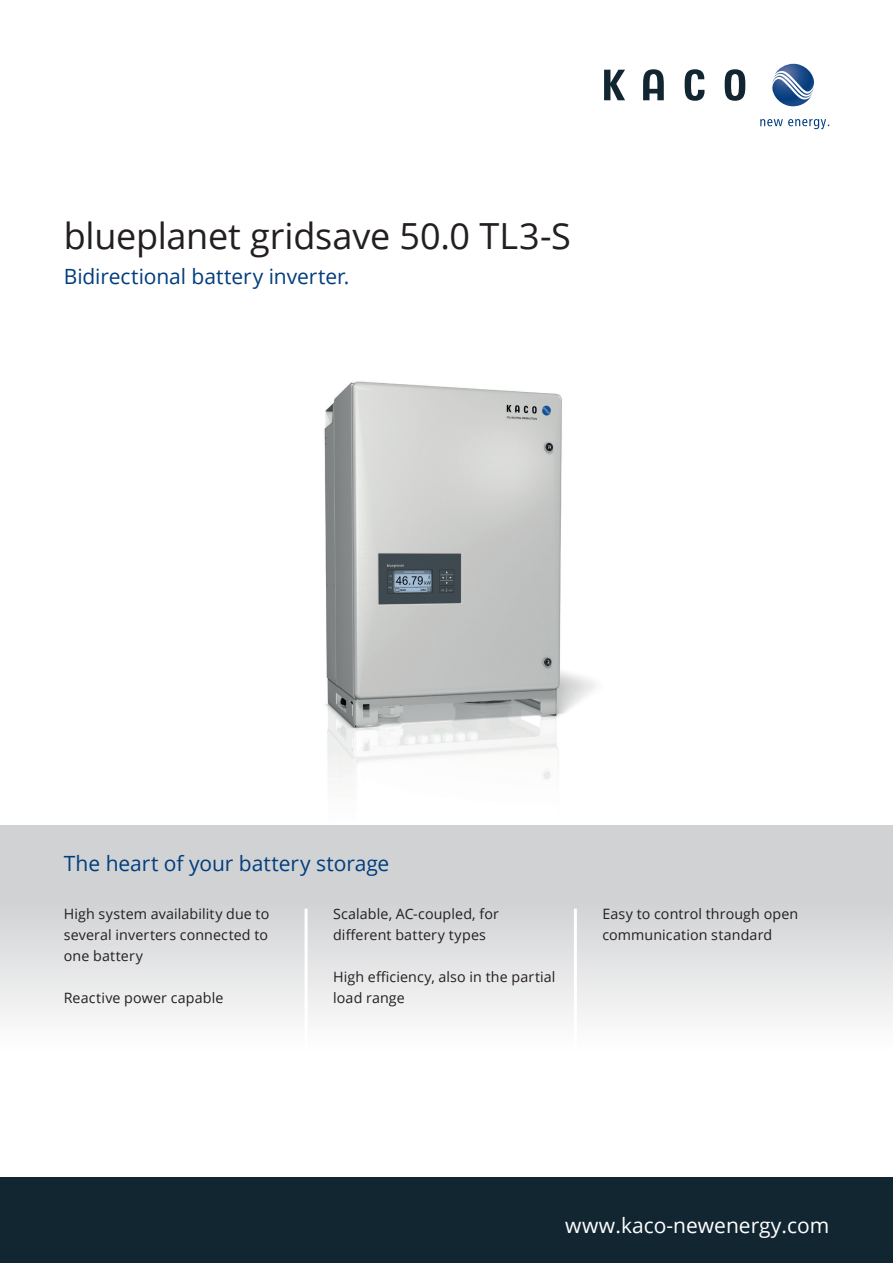
<style>
.page{position:relative;width:893px;height:1263px;background:#fff}
.page>*{position:absolute;margin:0;border:0;box-sizing:border-box;transform-origin:0 0}
.t1{font:36px "Open Sans";letter-spacing:-.005em;color:#231f20}
.t2{font:21px "Open Sans";letter-spacing:-.005em;color:#013d7d}
.t3{font:21px "Open Sans";color:#fff}
.t4{font:14.25px/21px "Open Sans";letter-spacing:.01em;color:#231f20}
</style>
<div class="page">
<img style="left:324px;top:381px;width:272px;height:402px">
<svg style="left:604px;top:69px;width:141px;height:32px"></svg>
<svg style="left:772px;top:64px;width:42px;height:43px"></svg>
<svg style="left:760px;top:119px;width:69px;height:10px"></svg>
<div style="left:0;top:1178px;width:893px;height:85px;background:#122632"></div>
<div style="left:0;top:825px;width:893px;height:353px;background:linear-gradient(to bottom,#cbcccf,#fff)"></div>
<hr style="left:305px;top:909px;width:3px;height:203px;background:#fff">
<hr style="left:574px;top:909px;width:3px;height:203px;background:#fff">
<h1 class="t1" style="left:64px;top:211px;width:508px">blueplanet gridsave 50.0 TL3-S</h1>
<h2 class="t2" style="left:64px;top:262px;width:287px">Bidirectional battery inverter.</h2>
<h2 class="t2" style="left:64px;top:849px;width:327px">The heart of your battery storage</h2>
<p class="t4" style="left:64px;top:903px;width:207px;text-align:justify">High system availability due to several inverters connected to one battery</p>
<p class="t4" style="left:64px;top:987px;width:161px">Reactive power capable</p>
<p class="t4" style="left:333px;top:903px;width:167px">Scalable, AC-coupled, for different battery types</p>
<p class="t4" style="left:333px;top:966px;width:224px">High efficiency, also in the partial load range</p>
<p class="t4" style="left:602px;top:903px;width:197px">Easy to control through open communication standard</p>
<h2 class="t3" style="left:565px;top:1211px;width:265px">www.kaco-newenergy.com</h2>
</div>
